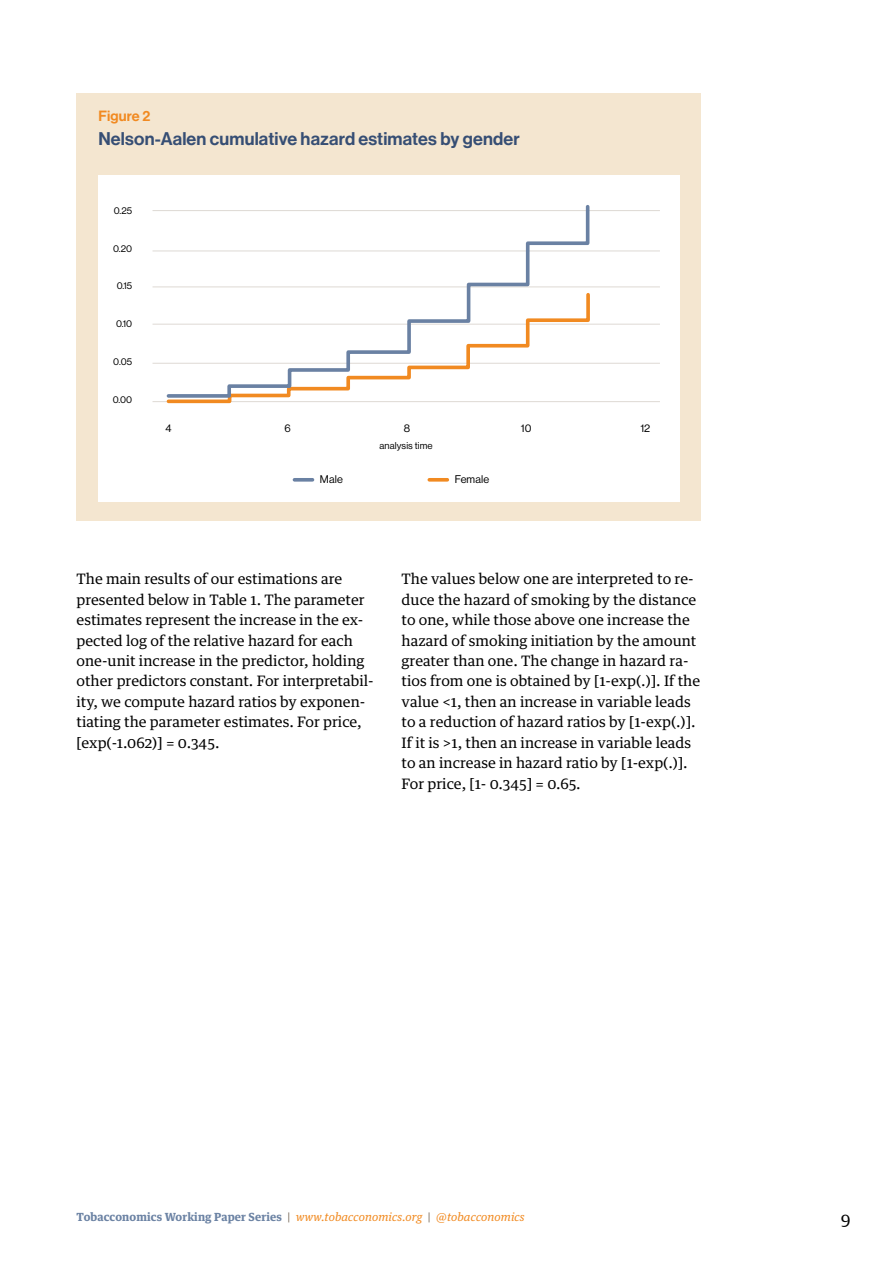
<style>
.page{position:relative;width:893px;height:1263px;background:#fff}
.page>*{position:absolute;margin:0;border:0;box-sizing:border-box;transform-origin:0 0}
.t1{font:18px "N Haas Grotesk DS Pro 65 Md";letter-spacing:.01em;color:#364e74}
.t2{font:16.5px "Guardian Text Egyp";color:#000}
.t3{font:14.55px "N Haas Grotesk DS Pro 65 Md";letter-spacing:.01em;color:#f18a21}
.t4{font:14.4px/20.4px "Guardian Text Egyp";color:#000}
.t5{font:italic 11.25px "Guardian Text Egyp";letter-spacing:.01em;color:#f18a21}
.t6{font:10.95px "N Haas Grotesk DS Pro 55 Rg";letter-spacing:.01em;color:#000}
.t7{font:9.75px "N Haas Grotesk DS Pro 55 Rg";letter-spacing:.01em;color:#000}
.s1{font-weight:700;font-style:normal;color:#6c83a4}
.s2{font-style:normal;color:#726353}
.s3{color:#726353}
</style>
<div class="page">
<div style="left:77px;top:94px;width:624px;height:427px;background:#f4e6d0"></div>
<div style="left:98px;top:175px;width:582px;height:327px;background:#fff"></div>
<svg style="left:294px;top:478px;width:18px;height:4px"></svg>
<svg style="left:429px;top:478px;width:18px;height:4px"></svg>
<hr style="left:153px;top:401px;width:507px;height:1px;background:#ded9d4">
<hr style="left:153px;top:363px;width:507px;height:1px;background:#ded9d4">
<hr style="left:153px;top:324px;width:507px;height:1px;background:#ded9d4">
<hr style="left:153px;top:287px;width:507px;height:1px;background:#ded9d4">
<hr style="left:153px;top:251px;width:507px;height:1px;background:#ded9d4">
<hr style="left:153px;top:210px;width:507px;height:1px;background:#ded9d4">
<svg style="left:166px;top:323px;width:426px;height:81px"></svg>
<svg style="left:165px;top:205px;width:426px;height:194px"></svg>
<p class="t3" style="left:98px;top:108px;width:54px">Figure 2</p>
<p class="t1" style="left:98px;top:129px;width:423px">Nelson-Aalen cumulative hazard estimates by gender</p>
<p class="t7" style="left:114px;top:205px;width:20px">0.25</p>
<p class="t7" style="left:113px;top:243px;width:21px">0.20</p>
<p class="t7" style="left:117px;top:280px;width:17px">0.15</p>
<p class="t7" style="left:116px;top:318px;width:18px">0.10</p>
<p class="t7" style="left:113px;top:356px;width:20px">0.05</p>
<p class="t7" style="left:113px;top:394px;width:21px">0.00</p>
<p class="t6" style="left:165px;top:422px;width:8px">4</p>
<p class="t6" style="left:285px;top:422px;width:8px">6</p>
<p class="t6" style="left:404px;top:422px;width:8px">8</p>
<p class="t6" style="left:521px;top:422px;width:12px">10</p>
<p class="t6" style="left:640px;top:422px;width:11px">12</p>
<p class="t7" style="left:380px;top:440px;width:55px">analysis time</p>
<p class="t6" style="left:320px;top:473px;width:24px">Male</p>
<p class="t6" style="left:455px;top:473px;width:36px">Female</p>
<p class="t4" style="left:77px;top:568px;width:299px">The main results of our estimations are presented below in Table 1. The parameter estimates represent the increase in the ex&shy;pected log of the relative hazard for each one-unit increase in the predictor, holding other predictors constant. For interpretabil&shy;ity, we compute hazard ratios by exponen&shy;tiating the parameter estimates. For price, [exp(-1.062)] = 0.345.</p>
<p class="t4" style="left:402px;top:568px;width:300px">The values below one are interpreted to re&shy;duce the hazard of smoking by the distance to one, while those above one increase the hazard of smoking initiation by the amount greater than one. The change in hazard ra&shy;tios from one is obtained by [1-exp(.)]. If the value &lt;1, then an increase in variable leads to a reduction of hazard ratios by [1-exp(.)].<br>If it is &gt;1, then an increase in variable leads to an increase in hazard ratio by [1-exp(.)].<br>For price, [1- 0.345] = 0.65.</p>
<p class="t5" style="left:77px;top:1208px;width:450px"><span class="s1">Tobacconomics Working Paper Series</span> <span class="s2">|</span> www.tobacconomics.org <span class="s3">|</span> @tobacconomics</p>
<p class="t2" style="left:841px;top:1205px;width:11px">9</p>
</div>
